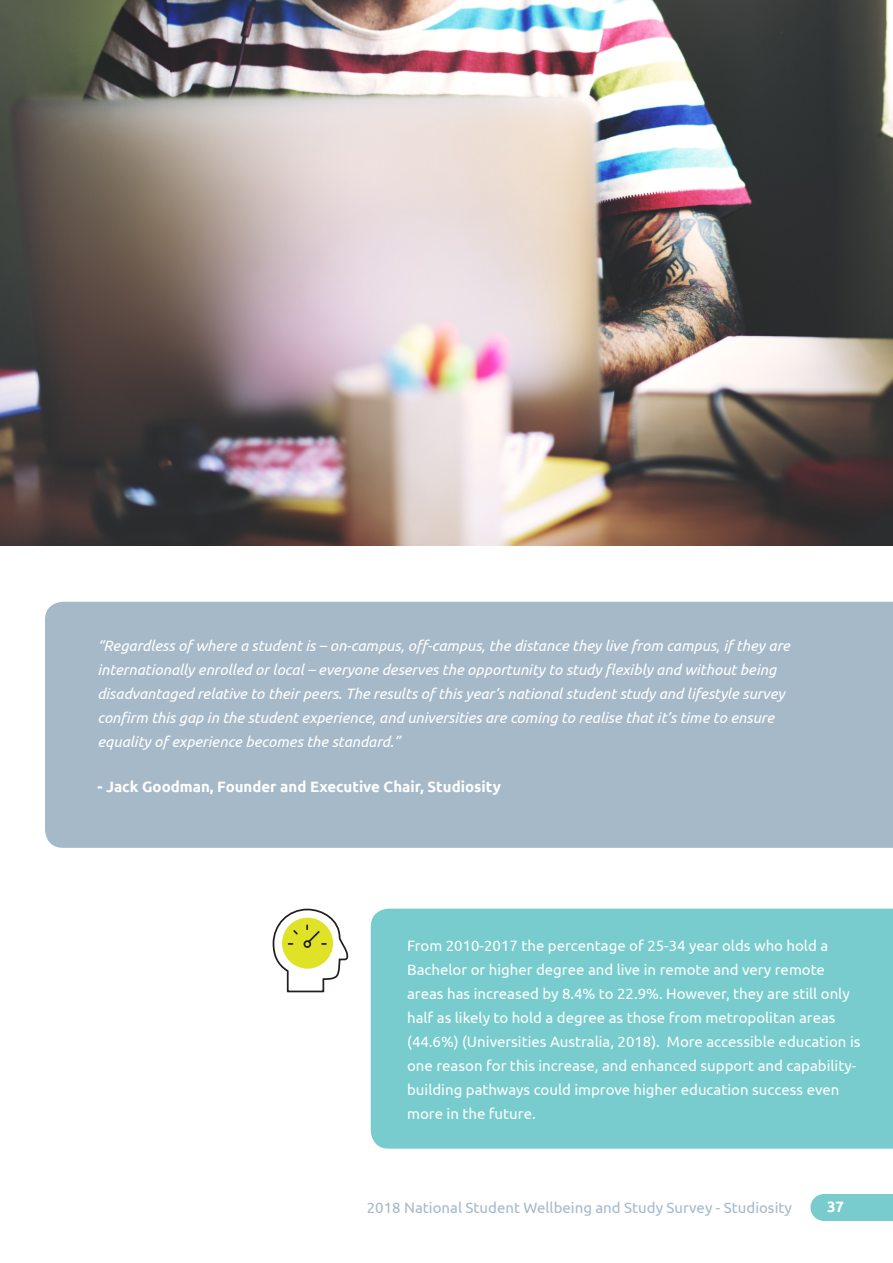
<style>
.page{position:relative;width:893px;height:1263px;background:#fff}
.page>*{position:absolute;margin:0;border:0;box-sizing:border-box;transform-origin:0 0}
.t1{font:italic 15px/24px "Ubuntu";color:#fff}
.t2{font:15px/24px "Ubuntu";color:#fff}
.t3{font:15px "Ubuntu";color:#a6b9c8}
.t4{font:700 15px "Ubuntu";color:#fff}
</style>
<div class="page">
<div style="left:824px;top:1194px;width:69px;height:27px;background:#78cccd"></div>
<div style="left:45px;top:602px;width:848px;height:246px;background:#a6b9c8"></div>
<div style="left:371px;top:909px;width:522px;height:240px;background:#78cccd"></div>
<svg style="left:272px;top:908px;width:77px;height:85px"></svg>
<img style="left:0;top:0;width:893px;height:546px">
<p class="t1" style="left:97px;top:633px;width:694px">“Regardless of where a student is – on-campus, off-campus, the distance they live from campus, if they are internationally enrolled or local – everyone deserves the opportunity to study flexibly and without being disadvantaged relative to their peers. The results of this year’s national student study and lifestyle survey confirm this gap in the student experience, and universities are coming to realise that it’s time to ensure equality of experience becomes the standard.”</p>
<p class="t4" style="left:97px;top:778px;width:405px">- Jack Goodman, Founder and Executive Chair, Studiosity</p>
<p class="t2" style="left:407px;top:933px;width:455px">From 2010-2017 the percentage of 25-34 year olds who hold a Bachelor or higher degree and live in remote and very remote areas has increased by 8.4% to 22.9%. However, they are still only half as likely to hold a degree as those from metropolitan areas (44.6%) (Universities Australia, 2018). More accessible education is one reason for this increase, and enhanced support and capability&shy;building pathways could improve higher education success even more in the future.</p>
<p class="t3" style="left:367px;top:1199px;width:427px">2018 National Student Wellbeing and Study Survey - Studiosity</p>
<p class="t4" style="left:827px;top:1197px;width:19px">37</p>
</div>
